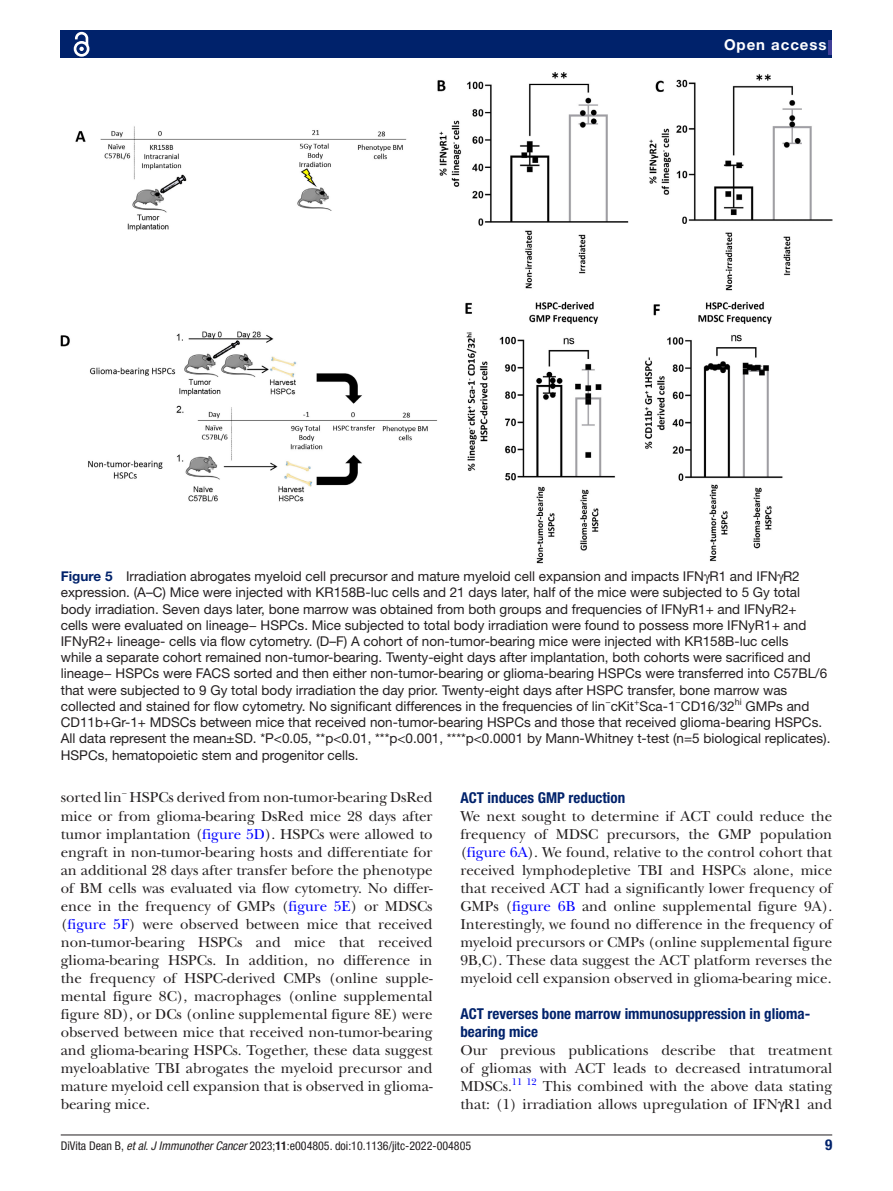
<style>
.page{position:relative;width:893px;height:1191px;background:#fff}
.page>*{position:absolute;margin:0;border:0;box-sizing:border-box;transform-origin:0 0}
.t1{font:15px/18px "New Baskerville";color:#231f20;text-align:justify}
.t2{font:700 condensed 15px/18px "Helvetica Neue LT Std";color:#00226b}
.t3{font:700 15px "Helvetica Neue LT Std";letter-spacing:.065em;color:#fff}
.t4{font:13.5px/16.2px "Helvetica Neue LT Std";color:#231f20}
.t5{font:condensed 12px "Helvetica Neue LT Std";color:#231f20}
.t6{font:9.9px "New Baskerville";color:#00f}
.t7{font:9.9px "New Baskerville";color:#231f20}
.t8{font:9px "Helvetica Neue LT Std";color:#231f20}
.s1{font-weight:700;color:#00226b}
.s2{color:#00f}
.s3{font-style:italic}
.s4{font-weight:700}
</style>
<div class="page">
<hr style="left:61px;top:1134px;width:771px;height:1px;background:#231f20">
<div style="left:61px;top:31px;width:771px;height:27px;background:#00226b"></div>
<hr style="left:828px;top:40px;width:4px;height:15px;background:#414099">
<svg style="left:73px;top:31px;width:17px;height:26px"></svg>
<img style="left:61px;top:73px;width:771px;height:490px">
<p class="t3" style="left:724px;top:35px;width:104px">Open access</p>
<p class="t4" style="left:61px;top:568px;width:768px"><span class="s1">Figure 5</span> Irradiation abrogates myeloid cell precursor and mature myeloid cell expansion and impacts IFN R1 and IFN R2 expression. (A–C) Mice were injected with KR158B-luc cells and 21 days later, half of the mice were subjected to 5 Gy total body irradiation. Seven days later, bone marrow was obtained from both groups and frequencies of IFNyR1+ and IFNyR2+<br>cells were evaluated on lineage− HSPCs. Mice subjected to total body irradiation were found to possess more IFNyR1+ and IFNyR2+ lineage- cells via flow cytometry. (D–F) A cohort of non-tumor-bearing mice were injected with KR158B-luc cells<br>while a separate cohort remained non-tumor-bearing. Twenty-eight days after implantation, both cohorts were sacrificed and lineage− HSPCs were FACS sorted and then either non-tumor-bearing or glioma-bearing HSPCs were transferred into C57BL/6 that were subjected to 9 Gy total body irradiation the day prior. Twenty-eight days after HSPC transfer, bone marrow was collected and stained for flow cytometry. No significant differences in the frequencies of lin cKit Sca-1 CD16/32</p>
<p class="t8" style="left:605px;top:696px;width:7px">−</p>
<p class="t8" style="left:634px;top:696px;width:7px">+</p>
<p class="t8" style="left:676px;top:696px;width:7px">−</p>
<p class="t8" style="left:735px;top:696px;width:8px">hi</p>
<p class="t4" style="left:61px;top:698px;width:771px;text-indent:685px">GMPs and CD11b+Gr-1+ MDSCs between mice that received non-tumor-bearing HSPCs and those that received glioma-bearing HSPCs.<br>All data represent the mean±SD. *P&lt;0.05, **p&lt;0.01, ***p&lt;0.001, ****p&lt;0.0001 by Mann-Whitney t-test (n=5 biological replicates).<br>HSPCs, hematopoietic stem and progenitor cells.</p>
<p class="t1" style="left:61px;top:788px;width:373px;text-indent:69px">HSPCs derived from non-tumor-bearing DsRed mice or from glioma-bearing DsRed mice 28 days after tumor implantation (<span class="s2">figure 5D</span>). HSPCs were allowed to engraft in non-tumor-bearing hosts and differentiate for an additional 28 days after transfer before the phenotype of BM cells was evaluated via flow cytometry. No differ&shy;ence in the frequency of GMPs (<span class="s2">figure 5E</span>) or MDSCs (<span class="s2">figure 5F</span>) were observed between mice that received non-tumor-bearing HSPCs and mice that received glioma-bearing HSPCs. In addition, no difference in the frequency of HSPC-derived CMPs (online supple&shy;mental figure 8C), macrophages (online supplemental figure 8D), or DCs (online supplemental figure 8E) were observed between mice that received non-tumor-bearing and glioma-bearing HSPCs. Together, these data suggest myeloablative TBI abrogates the myeloid precursor and mature myeloid cell expansion that is observed in glioma&shy;bearing mice.</p>
<p class="t2" style="left:460px;top:788px;width:166px">ACT induces GMP reduction</p>
<p class="t1" style="left:61px;top:788px;width:62px">sorted lin</p>
<p class="t7" style="left:122px;top:786px;width:7px">−</p>
<p class="t1" style="left:460px;top:807px;width:373px">We next sought to determine if ACT could reduce the frequency of MDSC precursors, the GMP population (<span class="s2">figure 6A</span>). We found, relative to the control cohort that received lymphodepletive TBI and HSPCs alone, mice that received ACT had a significantly lower frequency of GMPs (<span class="s2">figure 6B</span> and online supplemental figure 9A).<br>Interestingly, we found no difference in the frequency of myeloid precursors or CMPs (online supplemental figure 9B,C). These data suggest the ACT platform reverses the myeloid cell expansion observed in glioma-bearing mice.</p>
<p class="t2" style="left:460px;top:1004px;width:351px">ACT reverses bone marrow immunosuppression in glioma&shy;bearing mice</p>
<p class="t1" style="left:460px;top:1041px;width:373px">Our previous publications describe that treatment of gliomas with ACT leads to decreased intratumoral MDSCs.</p>
<p class="t6" style="left:512px;top:1075px;width:26px">11 12</p>
<p class="t1" style="left:460px;top:1077px;width:373px;text-align:right">This combined with the above data stating<br>that: (1) irradiation allows upregulation of IFN R1 and</p>
<p class="t5" style="left:61px;top:1138px;width:412px">DiVita Dean B, <span class="s3">et al</span>. <span class="s3">J Immunother Cancer</span> 2023;<span class="s4">11</span>:e004805. doi:10.1136/jitc-2022-004805</p>
<p class="t2" style="left:825px;top:1135px;width:9px">9</p>
</div>
